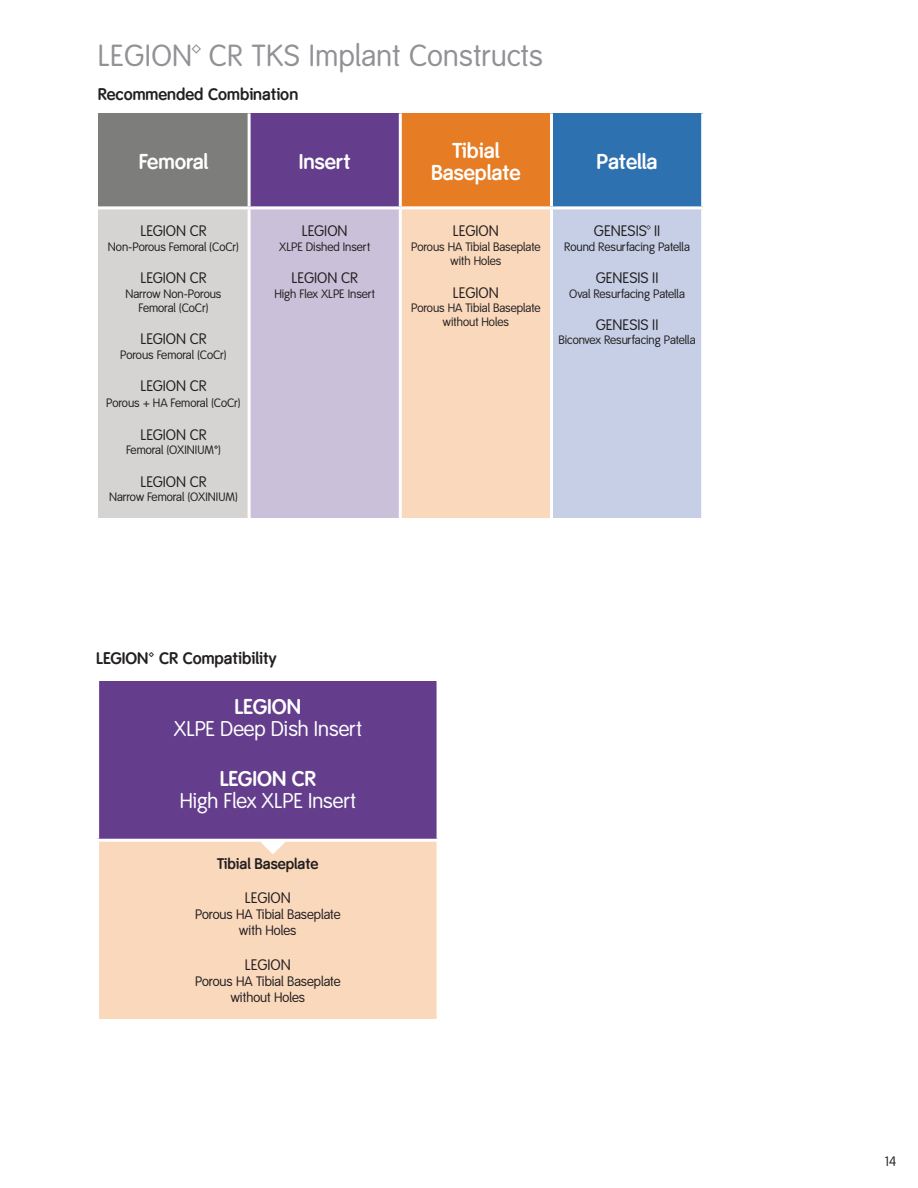
<style>
.page{position:relative;width:918px;height:1188px;background:#fff}
.page>*{position:absolute;margin:0;border:0;box-sizing:border-box;transform-origin:0 0}
.Copy_of_Section_Head{font:30px "Smith&Nephew";letter-spacing:.015em;color:#919295}
.Table_Header{font:21px/21.8px "Smith&Nephew";color:#fff;text-align:center}
.Table_Header-2{font:700 21px/21.8px "Smith&Nephew";color:#fff;text-align:center}
.t1{font:700 16.5px "Smith&Nephew";color:#231f20}
.Table_Body{font:15px "Smith&Nephew";color:#231f20}
.Table_Body-2{font:700 15px "Smith&Nephew";color:#231f20}
.Table_Body-3{font:13.5px/16.2px "Smith&Nephew";color:#231f20;text-align:center}
.Table_Body-4{font:12px/14.4px "Smith&Nephew";color:#231f20;text-align:center}
.Table_Body_-_Small{font:12px "Smith&Nephew";color:#231f20}
.s1{font-family:"Smith&Nephew Product"}
.s2{font-weight:700}
</style>
<div class="page">
<div style="left:98px;top:113px;width:151px;height:95px;background:#7d7d7b"></div>
<div style="left:249px;top:113px;width:151px;height:95px;background:#643e8c"></div>
<div style="left:400px;top:113px;width:152px;height:95px;background:#e67c24"></div>
<div style="left:552px;top:113px;width:151px;height:95px;background:#2e71b0"></div>
<div style="left:98px;top:208px;width:151px;height:310px;background:#d6d4d3"></div>
<div style="left:249px;top:208px;width:151px;height:310px;background:#cac0d9"></div>
<div style="left:400px;top:208px;width:152px;height:310px;background:#f9d8bc"></div>
<div style="left:552px;top:208px;width:151px;height:310px;background:#c6cfe6"></div>
<hr style="left:248px;top:113px;width:3px;height:93px;background:#fff">
<hr style="left:399px;top:113px;width:3px;height:93px;background:#fff">
<hr style="left:248px;top:209px;width:3px;height:309px;background:#fff">
<hr style="left:399px;top:209px;width:3px;height:309px;background:#fff">
<hr style="left:98px;top:206px;width:151px;height:3px;background:#fff">
<hr style="left:249px;top:206px;width:151px;height:3px;background:#fff">
<hr style="left:400px;top:206px;width:152px;height:3px;background:#fff">
<hr style="left:550px;top:113px;width:3px;height:93px;background:#fff">
<hr style="left:701px;top:113px;width:3px;height:93px;background:#fff">
<hr style="left:552px;top:206px;width:152px;height:3px;background:#fff">
<hr style="left:550px;top:209px;width:3px;height:309px;background:#fff">
<hr style="left:701px;top:209px;width:3px;height:309px;background:#fff">
<div style="left:98px;top:681px;width:340px;height:159px;background:#643e8c"></div>
<div style="left:98px;top:840px;width:340px;height:179px;background:#f9d8bc"></div>
<hr style="left:96px;top:681px;width:3px;height:158px;background:#fff">
<hr style="left:437px;top:681px;width:3px;height:158px;background:#fff">
<hr style="left:96px;top:839px;width:344px;height:3px;background:#fff">
<hr style="left:96px;top:842px;width:3px;height:177px;background:#fff">
<hr style="left:437px;top:842px;width:3px;height:177px;background:#fff">
<svg style="left:261px;top:841px;width:25px;height:13px"></svg>
<p class="Copy_of_Section_Head" style="left:98px;top:39px;width:446px">LEGION™ CR TKS Implant Constructs</p>
<p class="t1" style="left:98px;top:85px;width:202px">Recommended Combination</p>
<p class="Table_Header-2" style="left:139px;top:151px;width:71px">Femoral</p>
<p class="Table_Header-2" style="left:299px;top:151px;width:53px">Insert</p>
<p class="Table_Header-2" style="left:431px;top:140px;width:91px">Tibial<br>Baseplate</p>
<p class="Table_Header-2" style="left:597px;top:151px;width:62px">Patella</p>
<p class="Table_Body" style="left:140px;top:223px;width:68px">LEGION CR</p>
<p class="Table_Body-4" style="left:108px;top:240px;width:133px">Non-Porous Femoral (CoCr)</p>
<p class="Table_Body" style="left:140px;top:269px;width:68px">LEGION CR</p>
<p class="Table_Body-4" style="left:126px;top:287px;width:97px">Narrow Non-Porous<br>Femoral (CoCr)</p>
<p class="Table_Body" style="left:140px;top:331px;width:68px">LEGION CR</p>
<p class="Table_Body-4" style="left:120px;top:348px;width:108px">Porous Femoral (CoCr)</p>
<p class="Table_Body" style="left:140px;top:377px;width:68px">LEGION CR</p>
<p class="Table_Body-4" style="left:106px;top:397px;width:136px">Porous + HA Femoral (CoCr)</p>
<p class="Table_Body" style="left:140px;top:426px;width:68px">LEGION CR</p>
<p class="Table_Body-4" style="left:126px;top:443px;width:96px">Femoral (OXINIUM<span class="s1">™</span>)</p>
<p class="Table_Body" style="left:140px;top:473px;width:68px">LEGION CR</p>
<p class="Table_Body-4" style="left:109px;top:490px;width:130px">Narrow Femoral (OXINIUM)</p>
<p class="Table_Body" style="left:302px;top:223px;width:47px">LEGION</p>
<p class="Table_Body-4" style="left:279px;top:240px;width:92px">XLPE Dished Insert</p>
<p class="Table_Body" style="left:292px;top:269px;width:68px">LEGION CR</p>
<p class="Table_Body-4" style="left:274px;top:287px;width:102px">High Flex XLPE Insert</p>
<p class="Table_Body" style="left:453px;top:223px;width:47px">LEGION</p>
<p class="Table_Body-4" style="left:411px;top:240px;width:131px">Porous HA Tibial Baseplate with Holes</p>
<p class="Table_Body" style="left:453px;top:284px;width:47px">LEGION</p>
<p class="Table_Body-4" style="left:411px;top:301px;width:131px">Porous HA Tibial Baseplate without Holes</p>
<p class="Table_Body" style="left:594px;top:223px;width:68px">GENESIS™ II</p>
<p class="Table_Body_-_Small" style="left:564px;top:240px;width:127px">Round Resurfacing Patella</p>
<p class="Table_Body" style="left:596px;top:269px;width:64px">GENESIS II</p>
<p class="Table_Body-4" style="left:569px;top:287px;width:117px">Oval Resurfacing Patella</p>
<p class="Table_Body" style="left:596px;top:316px;width:64px">GENESIS II</p>
<p class="Table_Body-4" style="left:559px;top:334px;width:139px">Biconvex Resurfacing Patella</p>
<p class="t1" style="left:96px;top:649px;width:182px">LEGION™ CR Compatibility</p>
<p class="Table_Header" style="left:174px;top:696px;width:190px"><span class="s2">LEGION<br></span>XLPE Deep Dish Insert</p>
<p class="Table_Header" style="left:180px;top:768px;width:178px"><span class="s2">LEGION CR<br></span>High Flex XLPE Insert</p>
<p class="Table_Body-2" style="left:217px;top:855px;width:103px">Tibial Baseplate</p>
<p class="Table_Body" style="left:245px;top:889px;width:47px">LEGION</p>
<p class="Table_Body-3" style="left:195px;top:907px;width:147px">Porous HA Tibial Baseplate with Holes</p>
<p class="Table_Body" style="left:245px;top:956px;width:47px">LEGION</p>
<p class="Table_Body-3" style="left:195px;top:973px;width:147px">Porous HA Tibial Baseplate without Holes</p>
<p class="Table_Body-3" style="left:885px;top:1154px;width:13px">14</p>
</div>
